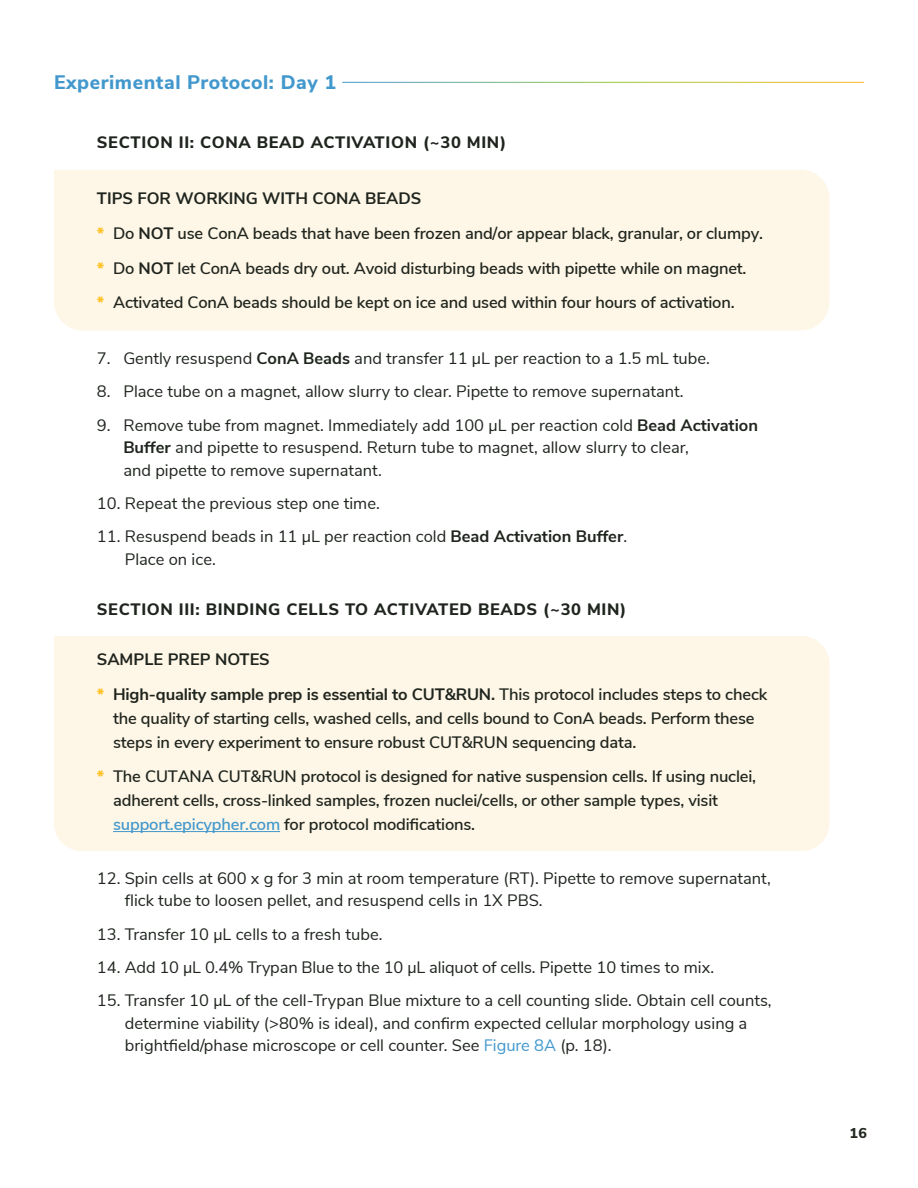
<style>
.page{position:relative;width:918px;height:1188px;background:#fff}
.page>*{position:absolute;margin:0;border:0;box-sizing:border-box;transform-origin:0 0}
.t1{font:800 19.5px "Nunito Sans";letter-spacing:.03em;color:#4298cd}
.t2{font:16.5px/22.5px "Nunito Sans";color:#1f251e}
.t3{font:600 16.5px/24px "Nunito Sans";letter-spacing:-.01em;color:#1f251e}
.t4{font:800 16.5px "Nunito Sans";letter-spacing:.04em;color:#1f251e}
.t5{font:700 16.5px "Nunito Sans";color:#1f251e}
.t6{font:800 14.25px "Nunito Sans";color:#222720}
.s1{font-weight:800;color:#fec224}
.s2{font-weight:700}
.s3{color:#4298cd}
</style>
<div class="page">
<div style="left:54px;top:170px;width:775px;height:160px;background:#fef6e6"></div>
<div style="left:54px;top:636px;width:775px;height:215px;background:#fef6e6"></div>
<hr style="left:113px;top:831px;width:167px;height:1px;background:#4298cd">
<p class="t1" style="left:54px;top:68px;width:284px">Experimental Protocol: Day 1</p>
<p class="t4" style="left:97px;top:130px;width:411px">SECTION II: CONA BEAD ACTIVATION (~30 MIN)</p>
<p class="t5" style="left:97px;top:186px;width:326px">TIPS FOR WORKING WITH CONA BEADS</p>
<p class="t3" style="left:97px;top:220px;width:668px"><span class="s1">*</span> Do <span class="s2">NOT</span> use ConA beads that have been frozen and/or appear black, granular, or clumpy.</p>
<p class="t3" style="left:97px;top:255px;width:651px"><span class="s1">*</span> Do <span class="s2">NOT</span> let ConA beads dry out. Avoid disturbing beads with pipette while on magnet.</p>
<p class="t3" style="left:97px;top:290px;width:639px"><span class="s1">*</span> Activated ConA beads should be kept on ice and used within four hours of activation.</p>
<p class="t2" style="left:97px;top:346px;width:615px">7. Gently resuspend <span class="s2">ConA Beads</span> and transfer 11 μL per reaction to a 1.5 mL tube.</p>
<p class="t2" style="left:97px;top:379px;width:588px">8. Place tube on a magnet, allow slurry to clear. Pipette to remove supernatant.</p>
<p class="t2" style="left:123px;top:413px;width:636px;text-indent:-26px">9. Remove tube from magnet. Immediately add 100 μL per reaction cold <span class="s2">Bead Activation<br>Buffer</span> and pipette to resuspend. Return tube to magnet, allow slurry to clear,<br>and pipette to remove supernatant.</p>
<p class="t2" style="left:97px;top:491px;width:284px">10. Repeat the previous step one time.</p>
<p class="t2" style="left:125px;top:524px;width:504px;text-indent:-28px">11. Resuspend beads in 11 μL per reaction cold <span class="s2">Bead Activation Buffer</span>.<br>Place on ice.</p>
<p class="t4" style="left:97px;top:597px;width:531px">SECTION III: BINDING CELLS TO ACTIVATED BEADS (~30 MIN)</p>
<p class="t5" style="left:97px;top:647px;width:174px">SAMPLE PREP NOTES</p>
<p class="t3" style="left:113px;top:681px;width:656px;text-indent:-16px"><span class="s1">*</span> <span class="s2">High-quality sample prep is essential to CUT&amp;RUN.</span> This protocol includes steps to check the quality of starting cells, washed cells, and cells bound to ConA beads. Perform these steps in every experiment to ensure robust CUT&amp;RUN sequencing data.</p>
<p class="t3" style="left:113px;top:764px;width:645px;text-indent:-16px"><span class="s1">*</span> The CUTANA CUT&amp;RUN protocol is designed for native suspension cells. If using nuclei, adherent cells, cross-linked samples, frozen nuclei/cells, or other sample types, visit <span class="s3">support.epicypher.com</span> for protocol modifications.</p>
<p class="t2" style="left:125px;top:866px;width:648px;text-indent:-28px">12. Spin cells at 600 x g for 3 min at room temperature (RT). Pipette to remove supernatant, flick tube to loosen pellet, and resuspend cells in 1X PBS.</p>
<p class="t2" style="left:97px;top:922px;width:287px">13. Transfer 10 µL cells to a fresh tube.</p>
<p class="t2" style="left:97px;top:955px;width:619px">14. Add 10 µL 0.4% Trypan Blue to the 10 µL aliquot of cells. Pipette 10 times to mix.</p>
<p class="t2" style="left:125px;top:988px;width:649px;text-indent:-28px">15. Transfer 10 µL of the cell-Trypan Blue mixture to a cell counting slide. Obtain cell counts, determine viability (&gt;80% is ideal), and confirm expected cellular morphology using a brightfield/phase microscope or cell counter. See <span class="s3">Figure 8A</span> (p. 18).</p>
<p class="t6" style="left:849px;top:1123px;width:19px">16</p>
</div>
